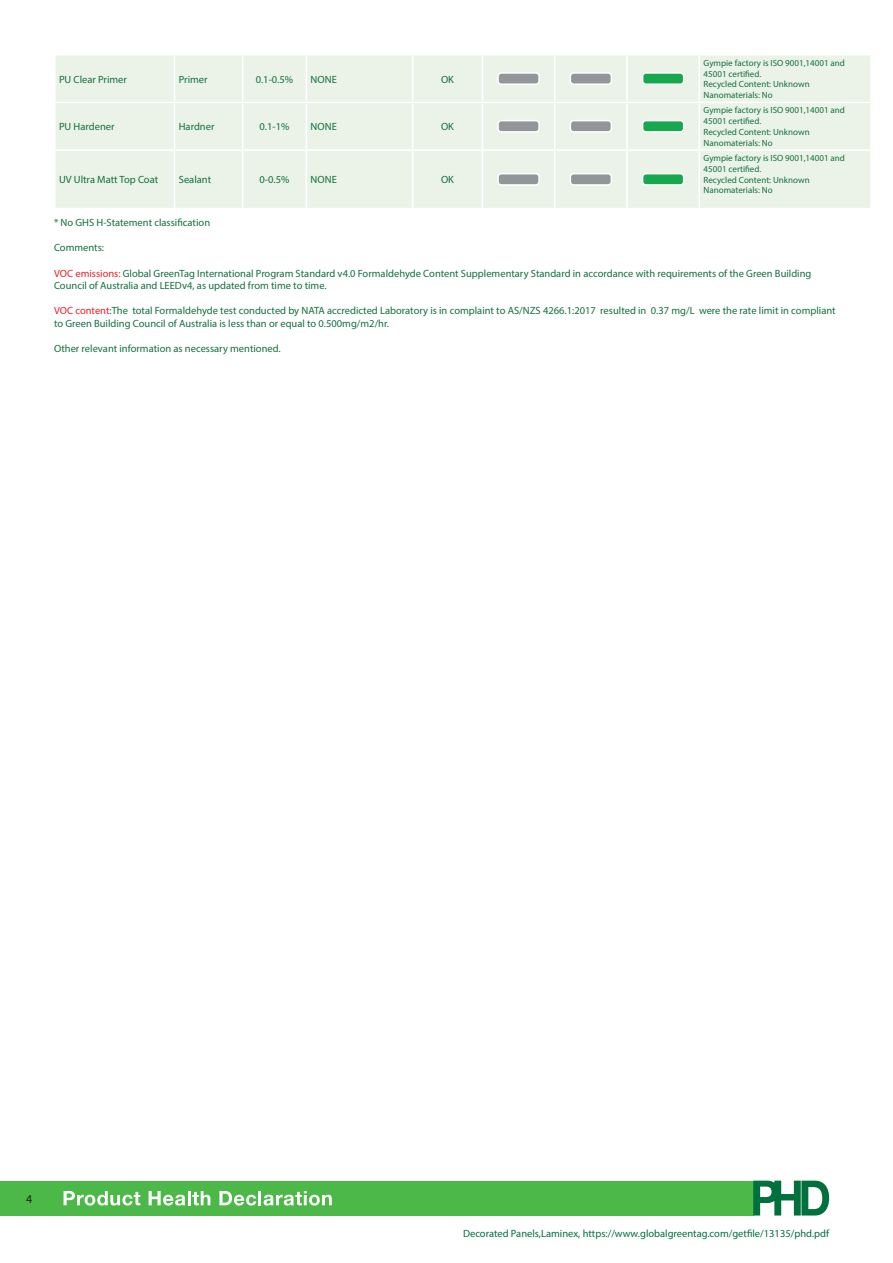
<style>
.page{position:relative;width:893px;height:1263px;background:#fff}
.page>*{position:absolute;margin:0;border:0;box-sizing:border-box;transform-origin:0 0}
.t1{font:12px "Myriad Pro";color:#231f20}
.t2{font:10.5px/12.6px "Myriad Pro";color:#12703d}
.t3{font:10.5px "Myriad Pro";color:#006f3d}
.t4{font:9px/10.8px "Myriad Pro";color:#12703d}
.s1{color:#ee2026}
</style>
<div class="page">
<div style="left:0;top:1180px;width:753px;height:35px;background:#4cb848"></div>
<svg style="left:64px;top:1191px;width:76px;height:14px"></svg>
<svg style="left:149px;top:1191px;width:61px;height:14px"></svg>
<svg style="left:219px;top:1191px;width:37px;height:14px"></svg>
<hr style="left:258px;top:1191px;width:3px;height:14px;background:#fff">
<svg style="left:264px;top:1191px;width:68px;height:14px"></svg>
<svg style="left:753px;top:1180px;width:76px;height:35px"></svg>
<div style="left:56px;top:56px;width:814px;height:152px;background:#ebf3e9"></div>
<hr style="left:174px;top:56px;width:1px;height:46px;background:#fff">
<hr style="left:174px;top:103px;width:1px;height:46px;background:#fff">
<hr style="left:174px;top:151px;width:1px;height:57px;background:#fff">
<hr style="left:242px;top:56px;width:1px;height:46px;background:#fff">
<hr style="left:306px;top:56px;width:1px;height:46px;background:#fff">
<hr style="left:412px;top:56px;width:1px;height:46px;background:#fff">
<hr style="left:242px;top:103px;width:1px;height:46px;background:#fff">
<hr style="left:306px;top:103px;width:1px;height:46px;background:#fff">
<hr style="left:412px;top:103px;width:1px;height:46px;background:#fff">
<hr style="left:242px;top:151px;width:1px;height:57px;background:#fff">
<hr style="left:306px;top:151px;width:1px;height:57px;background:#fff">
<hr style="left:412px;top:151px;width:1px;height:57px;background:#fff">
<hr style="left:482px;top:56px;width:1px;height:46px;background:#fff">
<hr style="left:554px;top:56px;width:1px;height:46px;background:#fff">
<hr style="left:482px;top:103px;width:1px;height:46px;background:#fff">
<hr style="left:554px;top:103px;width:1px;height:46px;background:#fff">
<hr style="left:482px;top:151px;width:1px;height:57px;background:#fff">
<hr style="left:554px;top:151px;width:1px;height:57px;background:#fff">
<hr style="left:626px;top:56px;width:2px;height:46px;background:#fff">
<hr style="left:698px;top:56px;width:2px;height:46px;background:#fff">
<hr style="left:626px;top:103px;width:2px;height:46px;background:#fff">
<hr style="left:698px;top:103px;width:2px;height:46px;background:#fff">
<hr style="left:626px;top:151px;width:2px;height:57px;background:#fff">
<hr style="left:698px;top:151px;width:2px;height:57px;background:#fff">
<hr style="left:54px;top:102px;width:121px;height:1px;background:#fff">
<hr style="left:175px;top:102px;width:68px;height:1px;background:#fff">
<hr style="left:243px;top:102px;width:63px;height:1px;background:#fff">
<hr style="left:306px;top:102px;width:107px;height:1px;background:#fff">
<hr style="left:413px;top:102px;width:69px;height:1px;background:#fff">
<hr style="left:482px;top:102px;width:73px;height:1px;background:#fff">
<hr style="left:555px;top:102px;width:72px;height:1px;background:#fff">
<hr style="left:627px;top:102px;width:72px;height:1px;background:#fff">
<hr style="left:699px;top:102px;width:173px;height:1px;background:#fff">
<hr style="left:54px;top:149px;width:121px;height:2px;background:#fff">
<hr style="left:175px;top:149px;width:68px;height:2px;background:#fff">
<hr style="left:243px;top:149px;width:63px;height:2px;background:#fff">
<hr style="left:306px;top:149px;width:107px;height:2px;background:#fff">
<hr style="left:413px;top:149px;width:69px;height:2px;background:#fff">
<hr style="left:482px;top:149px;width:73px;height:2px;background:#fff">
<hr style="left:555px;top:149px;width:72px;height:2px;background:#fff">
<hr style="left:627px;top:149px;width:72px;height:2px;background:#fff">
<hr style="left:699px;top:149px;width:173px;height:2px;background:#fff">
<div style="left:498px;top:73px;width:41px;height:11px;background:#939698;border-radius:3px"></div>
<div style="left:497px;top:72px;width:43px;height:13px;border:2px solid #fff;border-radius:3px"></div>
<div style="left:570px;top:73px;width:41px;height:11px;background:#939698;border-radius:3px"></div>
<div style="left:570px;top:72px;width:42px;height:13px;border:2px solid #fff;border-radius:3px"></div>
<div style="left:643px;top:73px;width:41px;height:11px;background:#15a84f;border-radius:3px"></div>
<div style="left:642px;top:72px;width:42px;height:13px;border:2px solid #fff;border-radius:3px"></div>
<div style="left:498px;top:121px;width:41px;height:11px;background:#939698;border-radius:3px"></div>
<div style="left:497px;top:120px;width:43px;height:13px;border:2px solid #fff;border-radius:3px"></div>
<div style="left:570px;top:121px;width:41px;height:11px;background:#939698;border-radius:3px"></div>
<div style="left:570px;top:120px;width:42px;height:13px;border:2px solid #fff;border-radius:3px"></div>
<div style="left:643px;top:121px;width:41px;height:11px;background:#15a84f;border-radius:3px"></div>
<div style="left:642px;top:120px;width:42px;height:13px;border:2px solid #fff;border-radius:3px"></div>
<div style="left:498px;top:174px;width:41px;height:11px;background:#939698;border-radius:3px"></div>
<div style="left:497px;top:173px;width:43px;height:13px;border:2px solid #fff;border-radius:3px"></div>
<div style="left:570px;top:174px;width:41px;height:11px;background:#939698;border-radius:3px"></div>
<div style="left:570px;top:173px;width:42px;height:13px;border:2px solid #fff;border-radius:3px"></div>
<div style="left:643px;top:174px;width:41px;height:11px;background:#15a84f;border-radius:3px"></div>
<div style="left:642px;top:173px;width:42px;height:13px;border:2px solid #fff;border-radius:3px"></div>
<p class="t2" style="left:59px;top:73px;width:69px">PU Clear Primer</p>
<p class="t2" style="left:179px;top:73px;width:30px">Primer</p>
<p class="t2" style="left:256px;top:73px;width:39px">0.1-0.5%</p>
<p class="t2" style="left:311px;top:73px;width:28px">NONE</p>
<p class="t2" style="left:441px;top:73px;width:14px">OK</p>
<p class="t2" style="left:59px;top:120px;width:57px">PU Hardener</p>
<p class="t2" style="left:179px;top:120px;width:37px">Hardner</p>
<p class="t2" style="left:260px;top:120px;width:31px">0.1-1%</p>
<p class="t2" style="left:311px;top:120px;width:28px">NONE</p>
<p class="t2" style="left:441px;top:120px;width:14px">OK</p>
<p class="t2" style="left:59px;top:173px;width:101px">UV Ultra Matt Top Coat</p>
<p class="t2" style="left:179px;top:173px;width:34px">Sealant</p>
<p class="t2" style="left:260px;top:173px;width:31px">0-0.5%</p>
<p class="t2" style="left:311px;top:173px;width:28px">NONE</p>
<p class="t2" style="left:441px;top:173px;width:14px">OK</p>
<p class="t4" style="left:703px;top:57px;width:143px">Gympie factory is ISO 9001,14001 and<br>45001 certified.<br>Recycled Content: Unknown<br>Nanomaterials: No</p>
<p class="t4" style="left:703px;top:105px;width:143px">Gympie factory is ISO 9001,14001 and<br>45001 certified.<br>Recycled Content: Unknown<br>Nanomaterials: No</p>
<p class="t4" style="left:703px;top:153px;width:143px">Gympie factory is ISO 9001,14001 and<br>45001 certified.<br>Recycled Content: Unknown<br>Nanomaterials: No</p>
<p class="t2" style="left:54px;top:216px;width:158px">* No GHS H-Statement classification</p>
<p class="t2" style="left:54px;top:241px;width:52px">Comments:</p>
<p class="t2" style="left:54px;top:267px;width:759px"><span class="s1">VOC emissions:</span> Global GreenTag International Program Standard v4.0 Formaldehyde Content Supplementary Standard in accordance with requirements of the Green Building<br>Council of Australia and LEEDv4, as updated from time to time.</p>
<p class="t2" style="left:54px;top:304px;width:783px"><span class="s1">VOC content</span>:The total Formaldehyde test conducted by NATA accredicted Laboratory is in complaint to AS/NZS 4266.1:2017 resulted in 0.37 mg/L were the rate limit in compliant to Green Building Council of Australia is less than or equal to 0.500mg/m2/hr.</p>
<p class="t2" style="left:54px;top:342px;width:228px">Other relevant information as necessary mentioned.</p>
<p class="t1" style="left:26px;top:1191px;width:8px">4</p>
<p class="t3" style="left:463px;top:1227px;width:368px">Decorated Panels,Laminex, https://www.globalgreentag.com/getfile/13135/phd.pdf</p>
</div>
